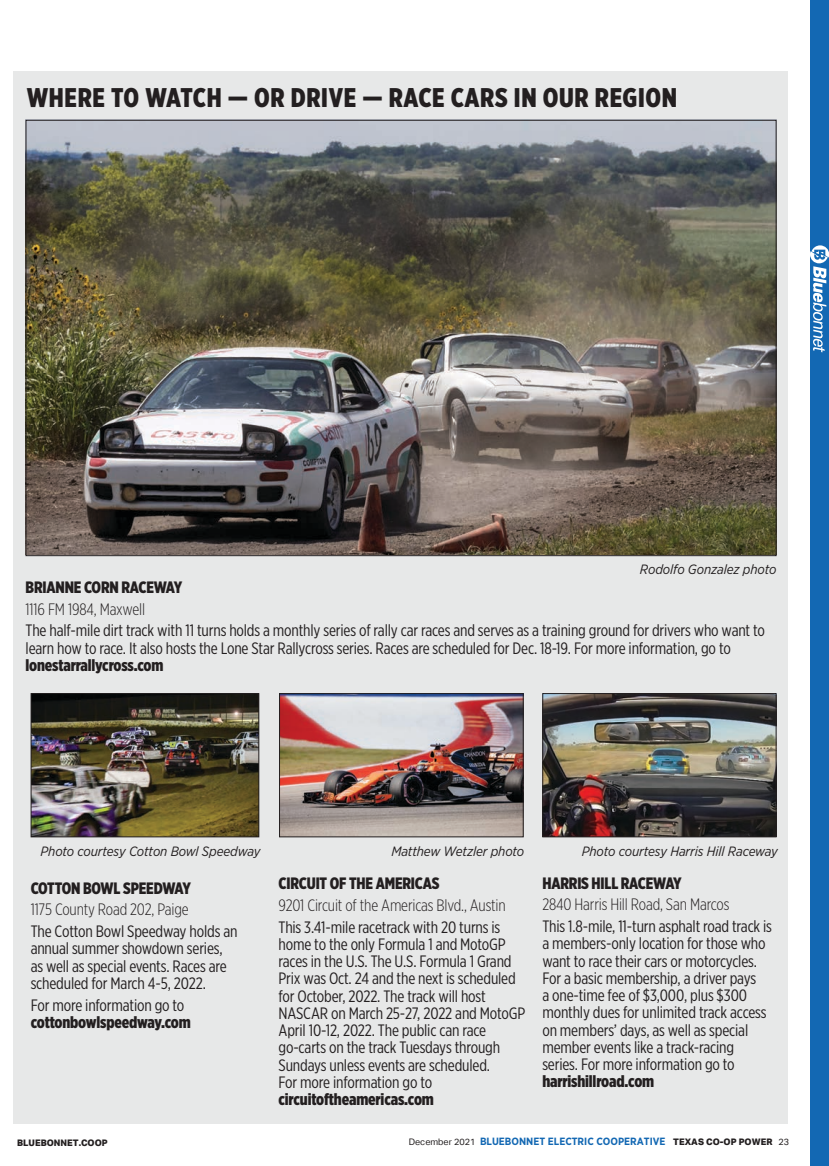
<style>
.page{position:relative;width:829px;height:1166px;background:#fff}
.page>*{position:absolute;margin:0;border:0;box-sizing:border-box;transform-origin:0 0}
.t1{font:900 27px "Gotham X Narrow";letter-spacing:.025em;color:#231f20}
.t2{font:16.5px/17.2px "Gotham X Narrow";letter-spacing:-.01em;color:#231f20}
.t3{font:900 16.5px "Gotham X Narrow";letter-spacing:-.01em;color:#231f20}
.t4{font:300 16.5px "Gotham X Narrow";letter-spacing:-.01em;color:#231f20}
.t5{font:italic 13.5px "Gotham Narrow";letter-spacing:-.01em;color:#231f20}
.t6{font:700 10.5px "Gotham Narrow";color:#1368b3}
.t7{font:800 9px "Aktiv Grotesk";color:#231f20}
.s1{font-family:"Aktiv Grotesk";font-weight:400;font-size:9px;color:#231f20}
.s2{font-family:"Aktiv Grotesk";font-weight:800;font-size:9px;color:#231f20}
</style>
<div class="page">
<div style="left:14px;top:72px;width:773px;height:1052px;background:#e7e8e8"></div>
<div style="left:809px;top:0;width:19px;height:1166px;background:#1368b3"></div>
<svg style="left:809px;top:245px;width:19px;height:107px"></svg>
<img style="left:26px;top:119px;width:749px;height:435px">
<img style="left:33px;top:695px;width:224px;height:140px">
<div style="left:31px;top:693px;width:228px;height:144px;border:1px solid #231f20"></div>
<img style="left:281px;top:695px;width:240px;height:140px">
<div style="left:279px;top:693px;width:244px;height:144px;border:1px solid #231f20"></div>
<img style="left:544px;top:695px;width:230px;height:140px">
<div style="left:542px;top:693px;width:234px;height:144px;border:1px solid #231f20"></div>
<h1 class="t1" style="left:27px;top:81px;width:651px">WHERE TO WATCH — OR DRIVE — RACE CARS IN OUR REGION</h1>
<p class="t5" style="left:639px;top:561px;width:138px">Rodolfo Gonzalez photo</p>
<p class="t3" style="left:26px;top:577px;width:158px">BRIANNE CORN RACEWAY</p>
<p class="t4" style="left:26px;top:599px;width:121px">1116 FM 1984, Maxwell</p>
<p class="t2" style="left:26px;top:622px;width:740px">The half-mile dirt track with 11 turns holds a monthly series of rally car races and serves as a training ground for drivers who want to learn how to race. It also hosts the Lone Star Rallycross series. Races are scheduled for Dec. 18-19. For more information, go to</p>
<p class="t3" style="left:26px;top:655px;width:139px">lonestarrallycross.com</p>
<p class="t5" style="left:41px;top:843px;width:221px">Photo courtesy Cotton Bowl Speedway</p>
<p class="t5" style="left:391px;top:843px;width:134px">Matthew Wetzler photo</p>
<p class="t5" style="left:581px;top:843px;width:197px">Photo courtesy Harris Hill Raceway</p>
<p class="t3" style="left:278px;top:873px;width:162px">CIRCUIT OF THE AMERICAS</p>
<p class="t4" style="left:278px;top:895px;width:228px">9201 Circuit of the Americas Blvd., Austin</p>
<p class="t2" style="left:278px;top:918px;width:248px">This 3.41-mile racetrack with 20 turns is home to the only Formula 1 and MotoGP races in the U.S. The U.S. Formula 1 Grand Prix was Oct. 24 and the next is scheduled for October, 2022. The track will host NASCAR on March 25-27, 2022 and MotoGP April 10-12, 2022. The public can race go-carts on the track Tuesdays through Sundays unless events are scheduled.<br>For more information go to</p>
<p class="t3" style="left:278px;top:1089px;width:157px">circuitoftheamericas.com</p>
<p class="t3" style="left:542px;top:872px;width:141px">HARRIS HILL RACEWAY</p>
<p class="t4" style="left:542px;top:895px;width:188px">2840 Harris Hill Road, San Marcos</p>
<p class="t2" style="left:542px;top:917px;width:231px">This 1.8-mile, 11-turn asphalt road track is a members-only location for those who want to race their cars or motorcycles.<br>For a basic membership, a driver pays<br>a one-time fee of $3,000, plus $300 monthly dues for unlimited track access on members’ days, as well as special member events like a track-racing series. For more information go to</p>
<p class="t3" style="left:542px;top:1071px;width:113px">harrishillroad.com</p>
<p class="t3" style="left:31px;top:877px;width:162px">COTTON BOWL SPEEDWAY</p>
<p class="t4" style="left:31px;top:900px;width:159px">1175 County Road 202, Paige</p>
<p class="t2" style="left:31px;top:922px;width:208px">The Cotton Bowl Speedway holds an annual summer showdown series, as well as special events. Races are scheduled for March 4-5, 2022.</p>
<p class="t2" style="left:31px;top:996px;width:155px">For more information go to</p>
<p class="t3" style="left:31px;top:1012px;width:161px">cottonbowlspeedway.com</p>
<p class="t7" style="left:17px;top:1138px;width:92px">BLUEBONNET.COOP</p>
<p class="t6" style="left:408px;top:1134px;width:381px"><span class="s1">December 2021</span> BLUEBONNET ELECTRIC COOPERATIVE <span class="s2">TEXAS CO-OP POWER</span> <span class="s1">23</span></p>
</div>
